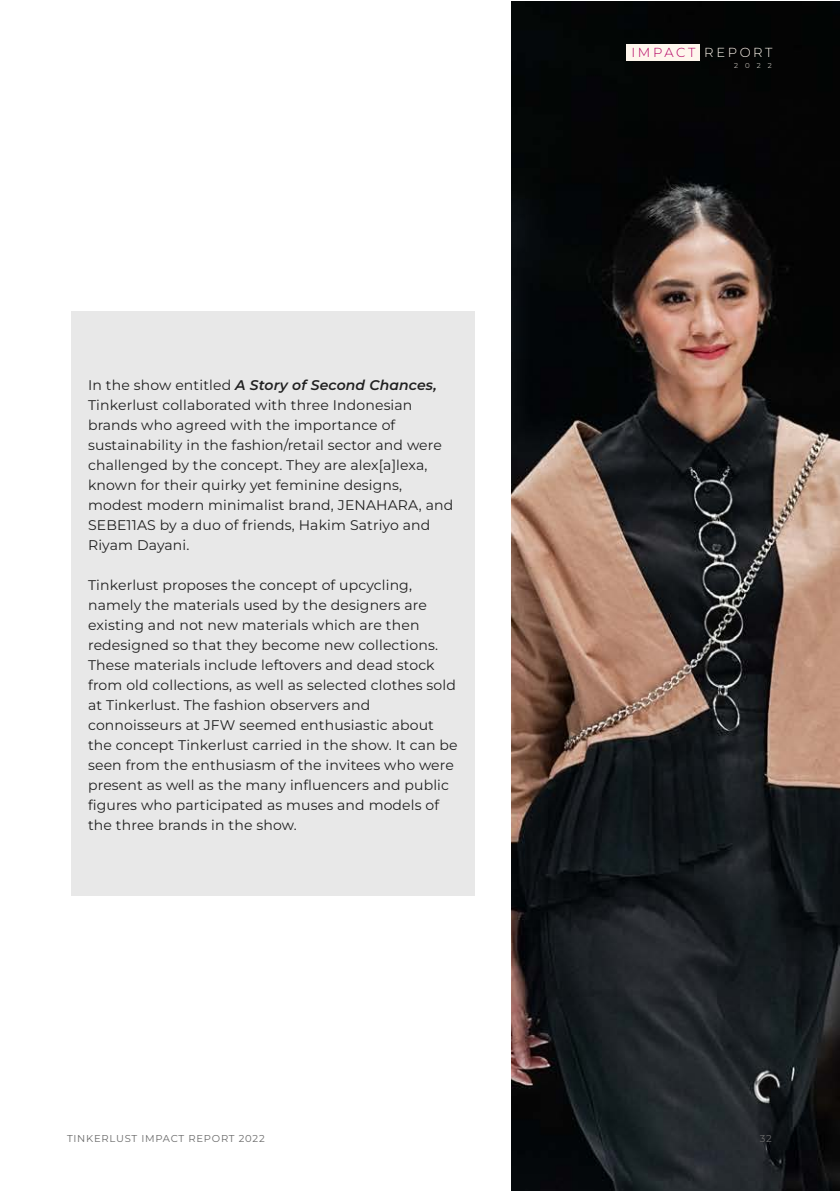
<style>
.page{position:relative;width:840px;height:1191px;background:#fff}
.page>*{position:absolute;margin:0;border:0;box-sizing:border-box;transform-origin:0 0}
.t1{font:14px/20px "Montserrat";letter-spacing:.01em;color:#212121}
.t2{font:300 13px "Montserrat";letter-spacing:.2em;color:#b40062}
.t3{font:10px "Montserrat";letter-spacing:.075em;color:#6b6b6b}
.t4{font:300 7px "Montserrat";color:#fef6ed}
.s1{font-weight:600;font-style:italic}
.s2{color:#fef6ed}
</style>
<div class="page">
<div style="left:71px;top:311px;width:404px;height:585px;background:#e8e8e8"></div>
<img style="left:511px;top:1px;width:328px;height:1190px">
<div style="left:626px;top:44px;width:73px;height:17px;background:#fef6ed"></div>
<p class="t1" style="left:88px;top:374px;width:366px">In the show entitled <span class="s1">A Story of Second Chances, </span>Tinkerlust collaborated with three Indonesian brands who agreed with the importance of sustainability in the fashion/retail sector and were challenged by the concept. They are alex[a]lexa, known for their quirky yet feminine designs, modest modern minimalist brand, JENAHARA, and SEBE11AS by a duo of friends, Hakim Satriyo and Riyam Dayani.</p>
<p class="t1" style="left:88px;top:574px;width:371px">Tinkerlust proposes the concept of upcycling, namely the materials used by the designers are existing and not new materials which are then redesigned so that they become new collections.<br>These materials include leftovers and dead stock from old collections, as well as selected clothes sold at Tinkerlust. The fashion observers and connoisseurs at JFW seemed enthusiastic about the concept Tinkerlust carried in the show. It can be seen from the enthusiasm of the invitees who were present as well as the many influencers and public figures who participated as muses and models of the three brands in the show.</p>
<p class="t2" style="left:631px;top:44px;width:142px">IMPACT <span class="s2">REPORT</span></p>
<p class="t4" style="left:733px;top:61px;width:39px">2022</p>
<p class="t3" style="left:67px;top:1131px;width:199px">TINKERLUST IMPACT REPORT 2022</p>
<p class="t3" style="left:759px;top:1131px;width:14px">32</p>
</div>
